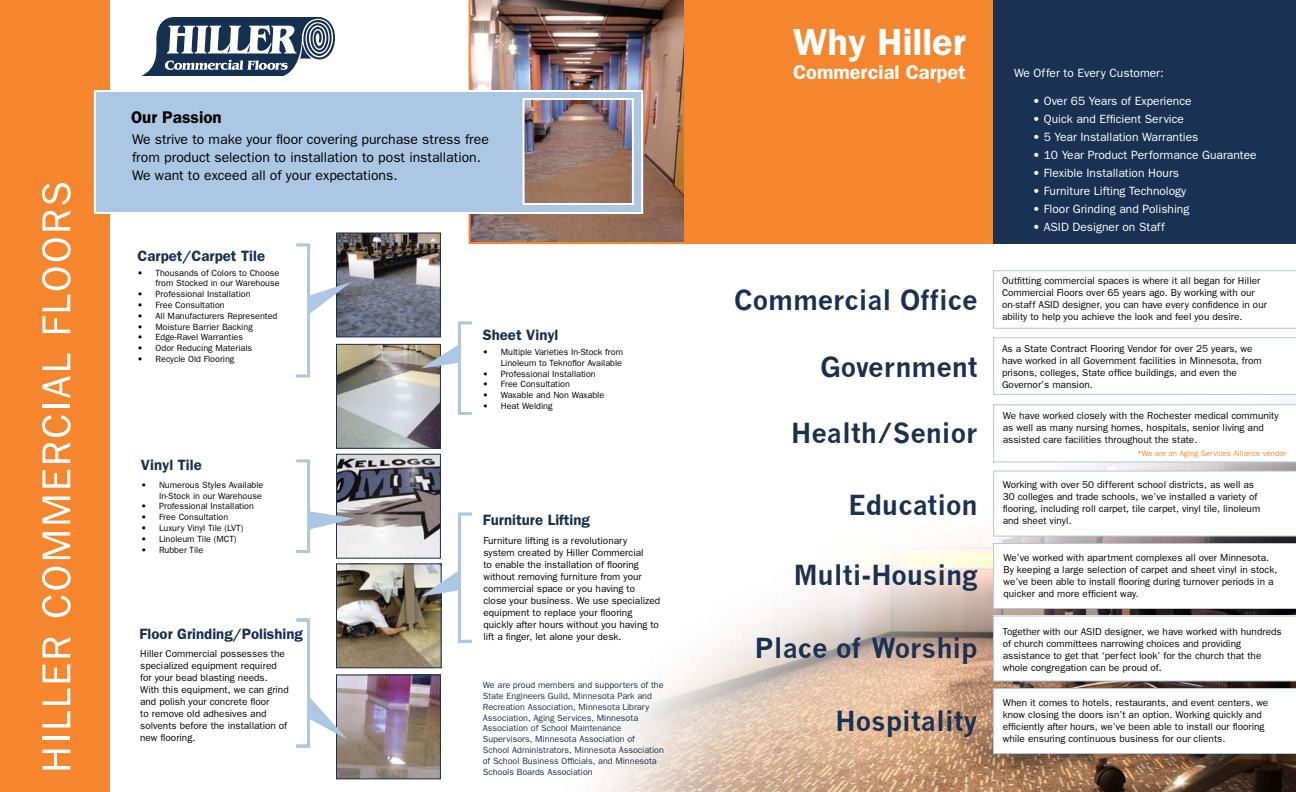
<style>
.page{position:relative;width:1296px;height:792px;background:#fff}
.page>*{position:absolute;margin:0;border:0;box-sizing:border-box;transform-origin:0 0}
.t1{font:600 38px "Franklin Gothic";color:#fff}
.t2{font:700 27px "News Gothic";color:#193152}
.t3{font:600 20px "Franklin Gothic";color:#fff}
.t4{font:600 17px "Franklin Gothic";color:#000}
.t5{font:600 15px "Franklin Gothic";color:#163052}
.t6{font:14px/18px "Franklin Gothic";color:#000}
.t7{font:12px "Franklin Gothic";color:#fff}
.t8{font:10px/12px "Franklin Gothic";color:#000}
.t9{font:9px/10.8px "Franklin Gothic";color:#000;text-align:right}
.t10{font:9px/10.8px "Franklin Gothic";color:#163052}
.t11{font:8px "Franklin Gothic";color:#f6862e}
</style>
<div class="page">
<img style="left:593px;top:396px;width:703px;height:396px">
<img style="left:469px;top:0;width:215px;height:244px">
<svg style="left:141px;top:17px;width:194px;height:59px"></svg>
<div style="left:0;top:0;width:109px;height:792px;background:#f6862e"></div>
<img style="left:338px;top:565px;width:102px;height:101px">
<div style="left:336px;top:563px;width:106px;height:105px;border:1px solid #163052"></div>
<svg style="left:42px;top:750px;width:28px;height:20px"></svg>
<hr style="left:42px;top:737px;width:28px;height:3px;background:#fff">
<svg style="left:42px;top:711px;width:28px;height:17px"></svg>
<svg style="left:42px;top:688px;width:28px;height:17px"></svg>
<svg style="left:42px;top:664px;width:28px;height:18px"></svg>
<svg style="left:42px;top:637px;width:28px;height:20px"></svg>
<svg style="left:42px;top:567px;width:29px;height:50px"></svg>
<svg style="left:42px;top:532px;width:28px;height:27px"></svg>
<svg style="left:42px;top:497px;width:28px;height:26px"></svg>
<svg style="left:42px;top:470px;width:28px;height:18px"></svg>
<svg style="left:42px;top:443px;width:28px;height:20px"></svg>
<svg style="left:42px;top:415px;width:29px;height:22px"></svg>
<hr style="left:42px;top:404px;width:28px;height:4px;background:#fff">
<svg style="left:42px;top:376px;width:28px;height:22px"></svg>
<svg style="left:42px;top:354px;width:28px;height:16px"></svg>
<svg style="left:42px;top:267px;width:29px;height:66px"></svg>
<svg style="left:42px;top:238px;width:29px;height:23px"></svg>
<svg style="left:42px;top:211px;width:28px;height:20px"></svg>
<svg style="left:42px;top:183px;width:29px;height:22px"></svg>
<img style="left:338px;top:676px;width:101px;height:101px">
<div style="left:336px;top:674px;width:105px;height:105px;border:1px solid #163052"></div>
<svg style="left:94px;top:90px;width:549px;height:124px;fill:#abc7e3"></svg>
<img style="left:338px;top:234px;width:101px;height:101px">
<div style="left:336px;top:232px;width:105px;height:105px;border:1px solid #163052"></div>
<img style="left:338px;top:346px;width:101px;height:101px">
<div style="left:336px;top:344px;width:105px;height:105px;border:1px solid #163052"></div>
<img style="left:338px;top:456px;width:101px;height:101px">
<div style="left:336px;top:454px;width:105px;height:105px;border:1px solid #163052"></div>
<div style="left:684px;top:0;width:313px;height:244px;background:#f6862e"></div>
<div style="left:993px;top:0;width:303px;height:244px;background:#193152"></div>
<svg style="left:421px;top:321px;width:51px;height:94px"></svg>
<svg style="left:296px;top:243px;width:56px;height:135px"></svg>
<svg style="left:296px;top:459px;width:59px;height:94px"></svg>
<svg style="left:296px;top:618px;width:52px;height:130px"></svg>
<svg style="left:421px;top:512px;width:51px;height:131px"></svg>
<svg style="left:993px;top:404px;width:303px;height:58px"></svg>
<svg style="left:993px;top:337px;width:303px;height:58px"></svg>
<svg style="left:993px;top:471px;width:303px;height:66px"></svg>
<svg style="left:993px;top:543px;width:303px;height:66px"></svg>
<svg style="left:993px;top:616px;width:303px;height:66px"></svg>
<svg style="left:993px;top:688px;width:303px;height:66px"></svg>
<svg style="left:993px;top:270px;width:303px;height:59px"></svg>
<h3 class="t4" style="left:131px;top:107px;width:92px">Our Passion</h3>
<h3 class="t6" style="left:132px;top:130px;width:359px">We strive to make your floor covering purchase stress free from product selection to installation to post installation.<br>We want to exceed all of your expectations.</h3>
<h3 class="t5" style="left:138px;top:247px;width:129px">Carpet/Carpet Tile</h3>
<p class="t9" style="left:138px;top:267px;width:144px">• Thousands of Colors to Choose from Stocked in our Warehouse</p>
<p class="t9" style="left:138px;top:289px;width:114px">• Professional Installation</p>
<p class="t9" style="left:138px;top:299px;width:89px">• Free Consultation</p>
<p class="t9" style="left:138px;top:310px;width:141px">• All Manufacturers Represented</p>
<p class="t9" style="left:138px;top:321px;width:117px">• Moisture Barrier Backing</p>
<p class="t9" style="left:138px;top:332px;width:107px">• Edge-Ravel Warranties</p>
<p class="t9" style="left:138px;top:343px;width:116px">• Odor Reducing Materials</p>
<p class="t9" style="left:138px;top:353px;width:98px">• Recycle Old Flooring</p>
<h3 class="t5" style="left:141px;top:456px;width:62px">Vinyl Tile</h3>
<p class="t9" style="left:141px;top:479px;width:124px">• Numerous Styles Available<br>In-Stock in our Warehouse</p>
<p class="t9" style="left:141px;top:501px;width:114px">• Professional Installation</p>
<p class="t9" style="left:141px;top:512px;width:89px">• Free Consultation</p>
<p class="t9" style="left:141px;top:522px;width:104px">• Luxury Vinyl Tile (LVT)</p>
<p class="t9" style="left:141px;top:533px;width:97px">• Linoleum Tile (MCT)</p>
<p class="t9" style="left:141px;top:544px;width:64px">• Rubber Tile</p>
<h3 class="t5" style="left:139px;top:625px;width:165px">Floor Grinding/Polishing</h3>
<p class="t8" style="left:140px;top:648px;width:150px">Hiller Commercial possesses the specialized equipment required for your bead blasting needs.<br>With this equipment, we can grind and polish your concrete floor<br>to remove old adhesives and solvents before the installation of new flooring.</p>
<h3 class="t5" style="left:483px;top:326px;width:77px">Sheet Vinyl</h3>
<p class="t9" style="left:483px;top:346px;width:142px">• Multiple Varieties In-Stock from<br>Linoleum to Teknoflor Available</p>
<p class="t9" style="left:483px;top:368px;width:114px">• Professional Installation</p>
<p class="t9" style="left:483px;top:379px;width:89px">• Free Consultation</p>
<p class="t9" style="left:483px;top:390px;width:123px">• Waxable and Non Waxable</p>
<p class="t9" style="left:483px;top:400px;width:71px">• Heat Welding</p>
<h3 class="t5" style="left:483px;top:511px;width:109px">Furniture Lifting</h3>
<p class="t8" style="left:483px;top:534px;width:178px">Furniture lifting is a revolutionary system created by Hiller Commercial<br>to enable the installation of flooring without removing furniture from your commercial space or you having to close your business. We use specialized equipment to replace your flooring quickly after hours without you having to lift a finger, let alone your desk.</p>
<p class="t10" style="left:483px;top:680px;width:183px">We are proud members and supporters of the State Engineers Guild, Minnesota Park and Recreation Association, Minnesota Library Association, Aging Services, Minnesota Association of School Maintenance Supervisors, Minnesota Association of<br>School Administrators, Minnesota Association of School Business Officials, and Minnesota Schools Boards Association</p>
<h1 class="t1" style="left:793px;top:20px;width:174px">Why Hiller</h1>
<h3 class="t3" style="left:793px;top:61px;width:174px">Commercial Carpet</h3>
<p class="t7" style="left:1014px;top:66px;width:151px">We Offer to Every Customer:</p>
<p class="t7" style="left:1033px;top:95px;width:160px">• Over 65 Years of Experience</p>
<p class="t7" style="left:1033px;top:113px;width:153px">• Quick and Efficient Service</p>
<p class="t7" style="left:1033px;top:131px;width:167px">• 5 Year Installation Warranties</p>
<p class="t7" style="left:1033px;top:149px;width:225px">• 10 Year Product Performance Guarantee</p>
<p class="t7" style="left:1033px;top:167px;width:148px">• Flexible Installation Hours</p>
<p class="t7" style="left:1033px;top:185px;width:155px">• Furniture Lifting Technology</p>
<p class="t7" style="left:1033px;top:203px;width:158px">• Floor Grinding and Polishing</p>
<p class="t7" style="left:1033px;top:221px;width:133px">• ASID Designer on Staff</p>
<h2 class="t2" style="left:734px;top:283px;width:245px">Commercial Office</h2>
<h2 class="t2" style="left:821px;top:351px;width:159px">Government</h2>
<h2 class="t2" style="left:791px;top:417px;width:188px">Health/Senior</h2>
<h2 class="t2" style="left:849px;top:489px;width:131px">Education</h2>
<h2 class="t2" style="left:794px;top:559px;width:185px">Multi-Housing</h2>
<h2 class="t2" style="left:755px;top:632px;width:224px">Place of Worship</h2>
<h2 class="t2" style="left:836px;top:705px;width:144px">Hospitality</h2>
<p class="t8" style="left:1002px;top:275px;width:266px">Outfitting commercial spaces is where it all began for Hiller Commercial Floors over 65 years ago. By working with our on-staff ASID designer, you can have every confidence in our ability to help you achieve the look and feel you desire.</p>
<p class="t8" style="left:1002px;top:342px;width:261px">As a State Contract Flooring Vendor for over 25 years, we have worked in all Government facilities in Minnesota, from prisons, colleges, State office buildings, and even the Governor’s mansion.</p>
<p class="t8" style="left:1003px;top:409px;width:277px">We have worked closely with the Rochester medical community as well as many nursing homes, hospitals, senior living and assisted care facilities throughout the state.</p>
<p class="t11" style="left:1137px;top:449px;width:151px">*We are an Aging Services Alliance vendor</p>
<p class="t8" style="left:1003px;top:479px;width:259px">Working with over 50 different school districts, as well as 30 colleges and trade schools, we’ve installed a variety of flooring, including roll carpet, tile carpet, vinyl tile, linoleum and sheet vinyl.</p>
<p class="t8" style="left:1003px;top:552px;width:275px">We’ve worked with apartment complexes all over Minnesota.<br>By keeping a large selection of carpet and sheet vinyl in stock, we’ve been able to install flooring during turnover periods in a quicker and more efficient way.</p>
<p class="t8" style="left:1003px;top:625px;width:280px">Together with our ASID designer, we have worked with hundreds of church committees narrowing choices and providing assistance to get that ‘perfect look’ for the church that the whole congregation can be proud of.</p>
<p class="t8" style="left:1003px;top:696px;width:267px">When it comes to hotels, restaurants, and event centers, we know closing the doors isn’t an option. Working quickly and efficiently after hours, we’ve been able to install our flooring while ensuring continuous business for our clients.</p>
</div>
